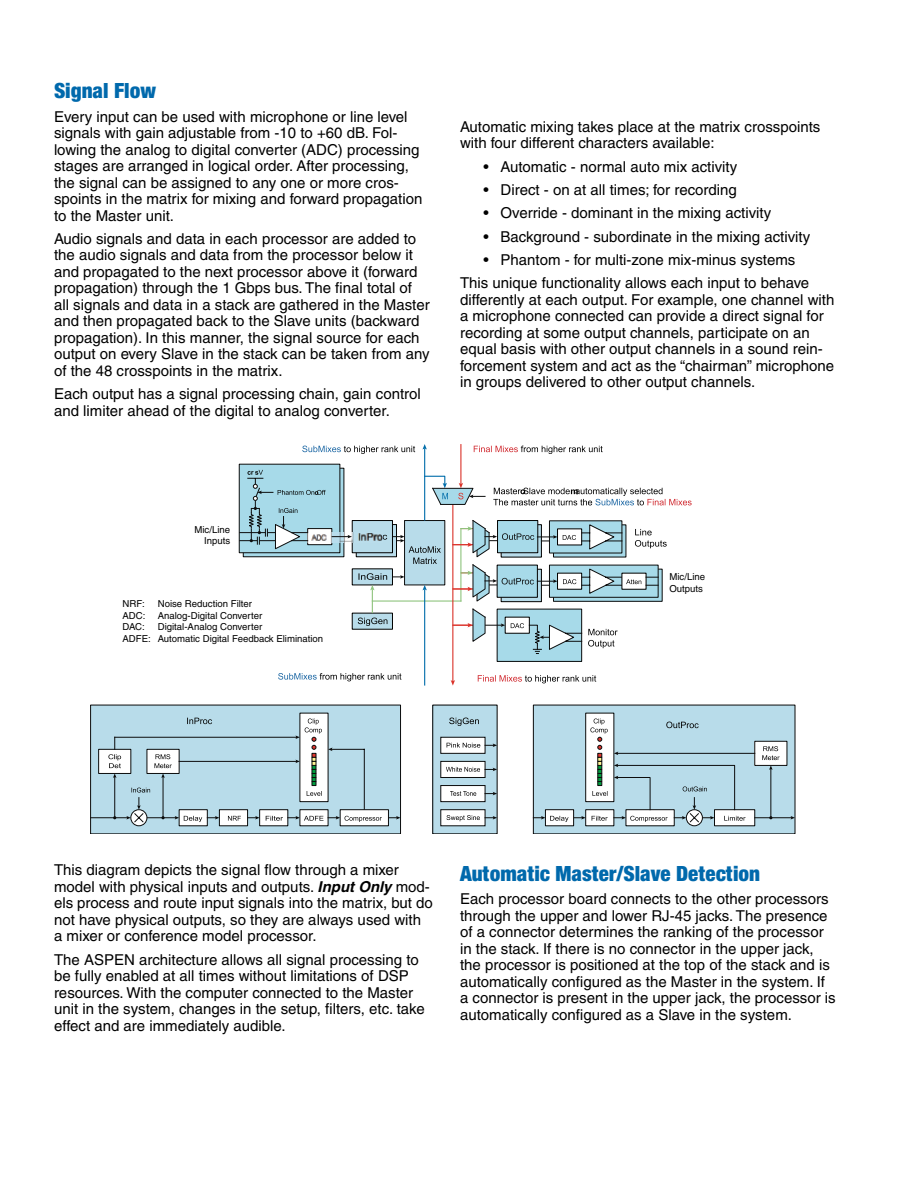
<style>
.page{position:relative;width:918px;height:1188px;background:#fff}
.page>*{position:absolute;margin:0;border:0;box-sizing:border-box;transform-origin:0 0}
.t1{font:900 condensed 22.5px "Sans";color:#0069ac}
.t2{font:15px/16.5px "Helvetica";color:#000}
.t3{font:9.6px/11.6px "Helvetica";color:#000}
.s1{font-weight:700;font-style:italic}
</style>
<div class="page">
<div style="left:533px;top:705px;width:262px;height:129px;background:#b8dcea"></div>
<div style="left:626px;top:810px;width:48px;height:16px;background:#fff"></div>
<div style="left:586px;top:810px;width:28px;height:16px;background:#fff"></div>
<svg style="left:592px;top:816px;width:16px;height:5px"></svg>
<div style="left:714px;top:810px;width:41px;height:16px;background:#fff"></div>
<hr style="left:618px;top:753px;width:137px;height:1px;background:#0c0d0d">
<svg style="left:614px;top:752px;width:4px;height:3px"></svg>
<svg style="left:666px;top:722px;width:33px;height:6px"></svg>
<div style="left:545px;top:810px;width:29px;height:16px;background:#fff"></div>
<svg style="left:533px;top:816px;width:53px;height:6px"></svg>
<svg style="left:754px;top:741px;width:41px;height:79px"></svg>
<div style="left:91px;top:705px;width:310px;height:129px;background:#b8dcea"></div>
<div style="left:219px;top:810px;width:29px;height:16px;background:#fff;border:1px solid #0c0d0d"></div>
<div style="left:260px;top:810px;width:28px;height:16px;background:#fff"></div>
<div style="left:147px;top:749px;width:32px;height:25px;background:#fff;border:1px solid #0c0d0d"></div>
<div style="left:99px;top:749px;width:32px;height:25px;background:#fff;border:1px solid #0c0d0d"></div>
<hr style="left:163px;top:777px;width:1px;height:41px;background:#0c0d0d">
<hr style="left:91px;top:817px;width:36px;height:1px;background:#0c0d0d">
<hr style="left:114px;top:777px;width:1px;height:41px;background:#0c0d0d">
<svg style="left:248px;top:816px;width:12px;height:4px"></svg>
<hr style="left:179px;top:761px;width:117px;height:1px;background:#0c0d0d">
<hr style="left:115px;top:737px;width:181px;height:1px;background:#0c0d0d">
<hr style="left:332px;top:749px;width:32px;height:1px;background:#0c0d0d">
<hr style="left:364px;top:749px;width:1px;height:61px;background:#0c0d0d">
<svg style="left:108px;top:737px;width:13px;height:41px"></svg>
<svg style="left:328px;top:748px;width:5px;height:3px"></svg>
<svg style="left:389px;top:816px;width:12px;height:4px"></svg>
<svg style="left:187px;top:718px;width:25px;height:6px"></svg>
<div style="left:340px;top:810px;width:49px;height:16px;background:#fff"></div>
<div style="left:179px;top:810px;width:28px;height:16px;background:#fff"></div>
<div style="left:300px;top:810px;width:28px;height:16px;background:#fff"></div>
<svg style="left:228px;top:816px;width:13px;height:5px"></svg>
<svg style="left:154px;top:754px;width:18px;height:24px"></svg>
<svg style="left:266px;top:816px;width:116px;height:6px"></svg>
<div style="left:433px;top:705px;width:64px;height:129px;background:#b8dcea"></div>
<div style="left:441px;top:737px;width:44px;height:16px;background:#fff;border:1px solid #0c0d0d"></div>
<div style="left:441px;top:810px;width:44px;height:16px;background:#fff"></div>
<div style="left:441px;top:785px;width:44px;height:17px;background:#fff;border:1px solid #0c0d0d"></div>
<svg style="left:450px;top:791px;width:26px;height:5px"></svg>
<div style="left:441px;top:761px;width:44px;height:17px;background:#fff;border:1px solid #0c0d0d"></div>
<svg style="left:447px;top:743px;width:50px;height:5px"></svg>
<svg style="left:446px;top:767px;width:51px;height:5px"></svg>
<svg style="left:485px;top:792px;width:12px;height:3px"></svg>
<svg style="left:447px;top:815px;width:50px;height:6px"></svg>
<svg style="left:449px;top:718px;width:30px;height:8px"></svg>
<hr style="left:372px;top:600px;width:89px;height:2px;background:#8fc47e">
<div style="left:404px;top:520px;width:41px;height:65px;background:#b8dcea;border:1px solid #0c0d0d"></div>
<div style="left:352px;top:569px;width:41px;height:16px;background:#b8dcea"></div>
<hr style="left:424px;top:449px;width:1px;height:72px;background:#006daa">
<svg style="left:422px;top:444px;width:5px;height:6px"></svg>
<hr style="left:452px;top:504px;width:1px;height:177px;background:#db342b">
<svg style="left:451px;top:680px;width:4px;height:6px"></svg>
<div style="left:352px;top:613px;width:41px;height:16px;background:#b8dcea"></div>
<svg style="left:358px;top:573px;width:47px;height:53px"></svg>
<hr style="left:460px;top:444px;width:1px;height:40px;background:#db342b">
<svg style="left:474px;top:446px;width:129px;height:8px"></svg>
<svg style="left:302px;top:446px;width:113px;height:8px"></svg>
<svg style="left:493px;top:488px;width:199px;height:17px"></svg>
<svg style="left:278px;top:673px;width:123px;height:8px"></svg>
<svg style="left:478px;top:675px;width:118px;height:8px"></svg>
<hr style="left:424px;top:589px;width:1px;height:97px;background:#006daa">
<svg style="left:422px;top:585px;width:5px;height:6px"></svg>
<svg style="left:243px;top:468px;width:101px;height:89px"></svg>
<div style="left:356px;top:524px;width:41px;height:33px;background:#b8dcea;border:1px solid #010100"></div>
<div style="left:352px;top:520px;width:41px;height:33px;background:#b8dcea;border:1px solid #010100"></div>
<div style="left:239px;top:464px;width:101px;height:89px;background:#a7dae9;border:1px solid #0c0d0d"></div>
<div style="left:308px;top:528px;width:24px;height:17px;background:#fff;border:1px solid #0c0d0d"></div>
<img style="left:326px;top:532px;width:28px;height:10px">
<svg style="left:239px;top:470px;width:87px;height:79px"></svg>
<svg style="left:332px;top:533px;width:109px;height:31px"></svg>
<svg style="left:424px;top:475px;width:61px;height:30px"></svg>
<svg style="left:588px;top:629px;width:30px;height:19px"></svg>
<svg style="left:453px;top:520px;width:214px;height:82px"></svg>
<div style="left:300px;top:713px;width:28px;height:89px;background:#fff"></div>
<svg style="left:295px;top:719px;width:27px;height:77px"></svg>
<svg style="left:131px;top:810px;width:16px;height:16px"></svg>
<div style="left:131px;top:810px;width:16px;height:16px;border:1px solid #0c0d0d;border-radius:50%"></div>
<svg style="left:126px;top:788px;width:93px;height:35px"></svg>
<svg style="left:686px;top:810px;width:16px;height:16px"></svg>
<div style="left:686px;top:810px;width:17px;height:16px;border:1px solid #0c0d0d;border-radius:50%"></div>
<svg style="left:614px;top:764px;width:132px;height:59px"></svg>
<div style="left:586px;top:713px;width:28px;height:89px;background:#fff"></div>
<svg style="left:590px;top:719px;width:18px;height:77px"></svg>
<svg style="left:453px;top:609px;width:129px;height:53px"></svg>
<h1 class="t1" style="left:54px;top:77px;width:104px">Signal Flow</h1>
<p class="t2" style="left:54px;top:108px;width:370px">Every input can be used with microphone or line level signals with gain adjustable from -10 to +60 dB. Fol&shy;lowing the analog to digital converter (ADC) processing stages are arranged in logical order. After processing, the signal can be assigned to any one or more cros&shy;spoints in the matrix for mixing and forward propagation to the Master unit.</p>
<p class="t2" style="left:54px;top:230px;width:377px">Audio signals and data in each processor are added to the audio signals and data from the processor below it and propagated to the next processor above it (forward propagation) through the 1 Gbps bus. The final total of all signals and data in a stack are gathered in the Master and then propagated back to the Slave units (backward propagation). In this manner, the signal source for each output on every Slave in the stack can be taken from any of the 48 crosspoints in the matrix.</p>
<p class="t2" style="left:54px;top:386px;width:368px">Each output has a signal processing chain, gain control and limiter ahead of the digital to analog converter.</p>
<p class="t2" style="left:460px;top:118px;width:362px">Automatic mixing takes place at the matrix crosspoints with four different characters available:</p>
<p class="t2" style="left:484px;top:158px;width:255px">• Automatic - normal auto mix activity</p>
<p class="t2" style="left:484px;top:181px;width:255px">• Direct - on at all times; for recording</p>
<p class="t2" style="left:484px;top:205px;width:289px">• Override - dominant in the mixing activity</p>
<p class="t2" style="left:484px;top:228px;width:328px">• Background - subordinate in the mixing activity</p>
<p class="t2" style="left:460px;top:248px;width:351px;line-height:23.2px;text-indent:24px">• Phantom - for multi-zone mix-minus systems<br>This unique functionality allows each input to behave</p>
<p class="t2" style="left:460px;top:291px;width:376px">differently at each output. For example, one channel with a microphone connected can provide a direct signal for recording at some output channels, participate on an equal basis with other output channels in a sound rein&shy;forcement system and act as the “chairman” microphone in groups delivered to other output channels.</p>
<p class="t3" style="left:194px;top:524px;width:37px;text-align:right">Mic/Line<br>Inputs</p>
<p class="t3" style="left:123px;top:598px;width:24px">NRF:</p>
<p class="t3" style="left:158px;top:598px;width:96px">Noise Reduction Filter</p>
<p class="t3" style="left:123px;top:609px;width:24px">ADC:</p>
<p class="t3" style="left:158px;top:609px;width:106px">Analog-Digital Converter</p>
<p class="t3" style="left:123px;top:621px;width:24px">DAC:</p>
<p class="t3" style="left:123px;top:621px;width:202px;text-indent:35px">Digital-Analog Converter<br>ADFE: Automatic Digital Feedback Elimination</p>
<p class="t3" style="left:669px;top:571px;width:37px">Mic/Line<br>Outputs</p>
<p class="t2" style="left:54px;top:862px;width:380px">This diagram depicts the signal flow through a mixer model with physical inputs and outputs. <span class="s1">Input Only</span> mod&shy;els process and route input signals into the matrix, but do not have physical outputs, so they are always used with a mixer or conference model processor.</p>
<p class="t2" style="left:54px;top:951px;width:372px">The ASPEN architecture allows all signal processing to be fully enabled at all times without limitations of DSP resources. With the computer connected to the Master unit in the system, changes in the setup, filters, etc. take effect and are immediately audible.</p>
<h1 class="t1" style="left:460px;top:860px;width:302px">Automatic Master/Slave Detection</h1>
<p class="t2" style="left:460px;top:891px;width:377px">Each processor board connects to the other processors through the upper and lower RJ-45 jacks. The presence of a connector determines the ranking of the processor in the stack. If there is no connector in the upper jack, the processor is positioned at the top of the stack and is automatically configured as the Master in the system. If a connector is present in the upper jack, the processor is automatically configured as a Slave in the system.</p>
</div>
